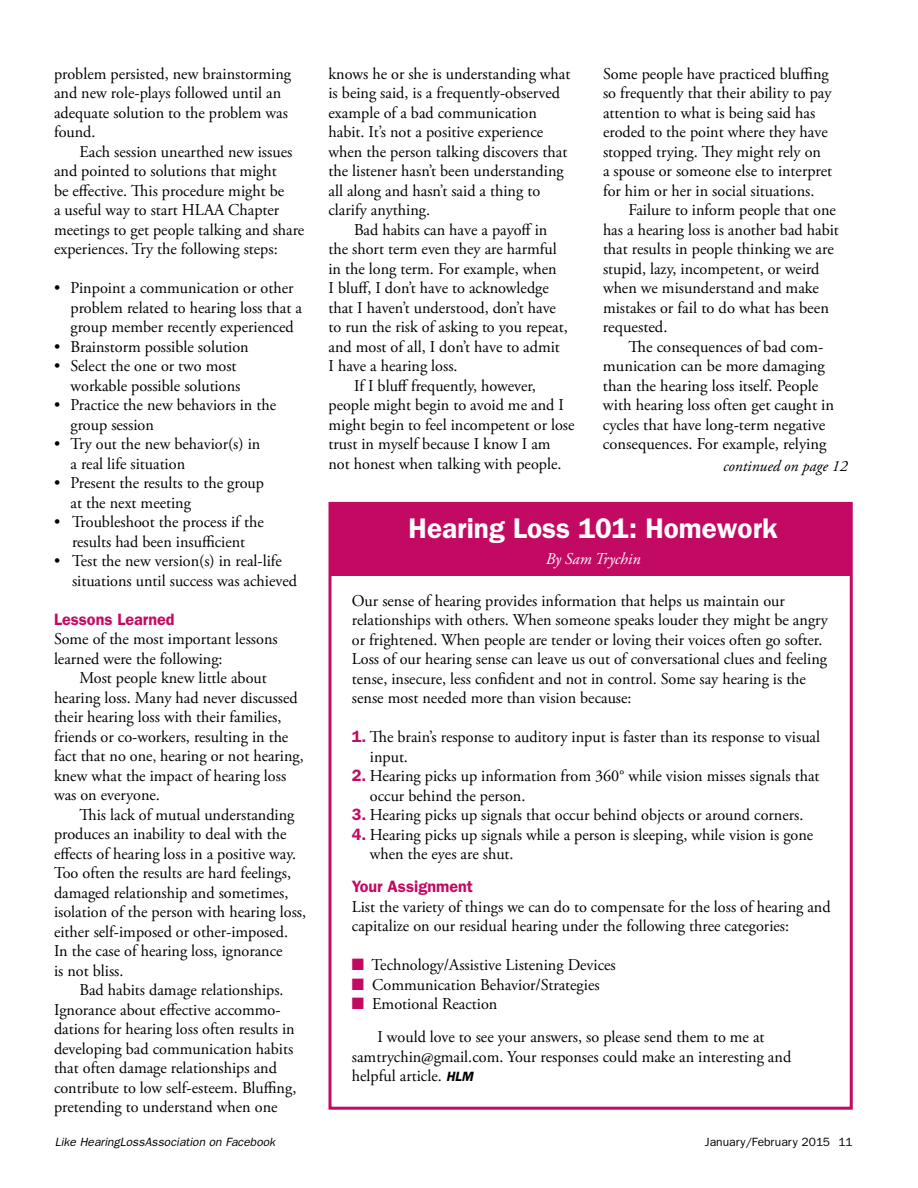
<style>
.page{position:relative;width:918px;height:1188px;background:#fff}
.page>*{position:absolute;margin:0;border:0;box-sizing:border-box;transform-origin:0 0}
.t1{font:600 28.5px "Franklin Gothic";color:#fff}
.t2{font:16.5px/19.5px "Adobe Garamond Pro";color:#000}
.t3{font:600 16.5px "Franklin Gothic";color:#c30a63}
.t4{font:italic 16.5px "Adobe Garamond Pro";color:#fff}
.t5{font:italic 15.75px "Adobe Garamond Pro";color:#000}
.t6{font:italic 12px "Franklin Gothic";color:#000}
.t7{font:12px "Franklin Gothic";color:#000}
.s1{font-family:"Franklin Gothic";font-weight:600;color:#c30a63}
.s2{color:#c30a63}
.s3{font-family:"Franklin Gothic";font-weight:600;font-style:italic;font-size:13.5px}
</style>
<div class="page">
<div style="left:329px;top:504px;width:521px;height:72px;background:#c30a63"></div>
<div style="left:328px;top:502px;width:525px;height:608px;border:3px solid #c30a63"></div>
<p class="t2" style="left:54px;top:64px;width:239px">problem persisted, new brainstorming and new role-plays followed until an adequate solution to the problem was found.</p>
<p class="t2" style="left:54px;top:142px;width:252px;text-indent:26px">Each session unearthed new issues and pointed to solutions that might<br>be effective. This procedure might be<br>a useful way to start HLAA Chapter meetings to get people talking and share experiences. Try the following steps:</p>
<p class="t2" style="left:70px;top:279px;width:233px;text-indent:-16px">• Pinpoint a communication or other problem related to hearing loss that a group member recently experienced</p>
<p class="t2" style="left:54px;top:337px;width:196px">• Brainstorm possible solution</p>
<p class="t2" style="left:54px;top:357px;width:188px;text-align:right">• Select the one or two most workable possible solutions</p>
<p class="t2" style="left:70px;top:396px;width:207px;text-indent:-16px">• Practice the new behaviors in the group session</p>
<p class="t2" style="left:70px;top:435px;width:191px;text-indent:-16px">• Try out the new behavior(s) in a real life situation</p>
<p class="t2" style="left:70px;top:474px;width:195px;text-indent:-16px">• Present the results to the group at the next meeting</p>
<p class="t2" style="left:54px;top:513px;width:211px;text-align:center">• Troubleshoot the process if the results had been insufficient</p>
<p class="t2" style="left:72px;top:552px;width:227px;text-indent:-18px">• Test the new version(s) in real-life situations until success was achieved</p>
<p class="t3" style="left:54px;top:609px;width:122px">Lessons Learned</p>
<p class="t2" style="left:54px;top:630px;width:225px">Some of the most important lessons learned were the following:</p>
<p class="t2" style="left:54px;top:669px;width:251px;text-indent:26px">Most people knew little about hearing loss. Many had never discussed their hearing loss with their families, friends or co-workers, resulting in the fact that no one‚ hearing or not hearing, knew what the impact of hearing loss was on everyone.</p>
<p class="t2" style="left:54px;top:805px;width:254px;text-indent:26px">This lack of mutual understanding produces an inability to deal with the effects of hearing loss in a positive way.<br>Too often the results are hard feelings, damaged relationship and sometimes, isolation of the person with hearing loss, either self-imposed or other-imposed.<br>In the case of hearing loss, ignorance<br>is not bliss.</p>
<p class="t2" style="left:54px;top:981px;width:244px;text-indent:26px">Bad habits damage relationships.<br>Ignorance about effective accommo&shy;dations for hearing loss often results in developing bad communication habits that often damage relationships and contribute to low self-esteem. Bluffing, pretending to understand when one</p>
<p class="t2" style="left:329px;top:64px;width:243px">knows he or she is understanding what is being said, is a frequently-observed example of a bad communication habit. It’s not a positive experience when the person talking discovers that the listener hasn’t been understanding all along and hasn’t said a thing to clarify anything.</p>
<p class="t2" style="left:354px;top:220px;width:195px">Bad habits can have a payoff in</p>
<p class="t2" style="left:328px;top:240px;width:230px">the short term even they are harmful</p>
<p class="t2" style="left:328px;top:259px;width:230px">in the long term. For example, when</p>
<p class="t2" style="left:328px;top:279px;width:222px">I bluff, I don’t have to acknowledge</p>
<p class="t2" style="left:328px;top:298px;width:229px">that I haven’t understood, don’t have</p>
<p class="t2" style="left:328px;top:318px;width:241px">to run the risk of asking to you repeat,</p>
<p class="t2" style="left:328px;top:337px;width:233px">and most of all, I don’t have to admit</p>
<p class="t2" style="left:328px;top:357px;width:131px">I have a hearing loss.</p>
<p class="t2" style="left:354px;top:376px;width:183px">If I bluff frequently, however,</p>
<p class="t2" style="left:328px;top:396px;width:237px">people might begin to avoid me and I</p>
<p class="t2" style="left:328px;top:415px;width:248px">might begin to feel incompetent or lose</p>
<p class="t2" style="left:328px;top:435px;width:224px">trust in myself because I know I am</p>
<p class="t2" style="left:328px;top:454px;width:235px">not honest when talking with people.</p>
<p class="t2" style="left:603px;top:64px;width:231px">Some people have practiced bluffing so frequently that their ability to pay attention to what is being said has eroded to the point where they have stopped trying. They might rely on<br>a spouse or someone else to interpret for him or her in social situations.</p>
<p class="t2" style="left:603px;top:201px;width:237px;text-indent:26px">Failure to inform people that one has a hearing loss is another bad habit that results in people thinking we are stupid, lazy, incompetent, or weird when we misunderstand and make mistakes or fail to do what has been requested.</p>
<p class="t2" style="left:603px;top:337px;width:233px;text-indent:25px">The consequences of bad com&shy;munication can be more damaging than the hearing loss itself. People with hearing loss often get caught in cycles that have long-term negative consequences. For example, relying</p>
<p class="t5" style="left:723px;top:457px;width:126px">continued on page 12</p>
<h1 class="t1" style="left:409px;top:512px;width:371px">Hearing Loss 101: Homework</h1>
<p class="t4" style="left:546px;top:549px;width:96px">By Sam Trychin</p>
<p class="t2" style="left:352px;top:592px;width:478px">Our sense of hearing provides information that helps us maintain our relationships with others. When someone speaks louder they might be angry or frightened. When people are tender or loving their voices often go softer.<br>Loss of our hearing sense can leave us out of conversational clues and feeling tense, insecure, less confident and not in control. Some say hearing is the sense most needed more than vision because:</p>
<p class="t2" style="left:370px;top:728px;width:452px;text-indent:-18px"><span class="s1">1.</span> The brain’s response to auditory input is faster than its response to visual input.</p>
<p class="t2" style="left:370px;top:767px;width:451px;text-indent:-18px"><span class="s1">2.</span> Hearing picks up information from 360° while vision misses signals that occur behind the person.</p>
<p class="t2" style="left:352px;top:806px;width:453px"><span class="s1">3.</span> Hearing picks up signals that occur behind objects or around corners.</p>
<p class="t2" style="left:370px;top:826px;width:445px;text-indent:-18px"><span class="s1">4.</span> Hearing picks up signals while a person is sleeping, while vision is gone when the eyes are shut.</p>
<p class="t3" style="left:352px;top:877px;width:123px">Your Assignment</p>
<p class="t2" style="left:352px;top:898px;width:480px">List the variety of things we can do to compensate for the loss of hearing and capitalize on our residual hearing under the following three categories:</p>
<p class="t2" style="left:352px;top:956px;width:265px"><span class="s2">■</span> Technology/Assistive Listening Devices</p>
<p class="t2" style="left:352px;top:976px;width:249px"><span class="s2">■</span> Communication Behavior/Strategies</p>
<p class="t2" style="left:377px;top:988px;width:389px;line-height:33px;text-indent:-26px"><span class="s2">■</span> Emotional Reaction<br>I would love to see your answers, so please send them to me at</p>
<p class="t2" style="left:352px;top:1048px;width:441px">samtrychin@gmail.com. Your responses could make an interesting and helpful article. <span class="s3">HLM</span></p>
<p class="t6" style="left:55px;top:1135px;width:222px">Like HearingLossAssociation on Facebook</p>
<p class="t7" style="left:705px;top:1135px;width:149px">January/February 2015 11</p>
</div>
